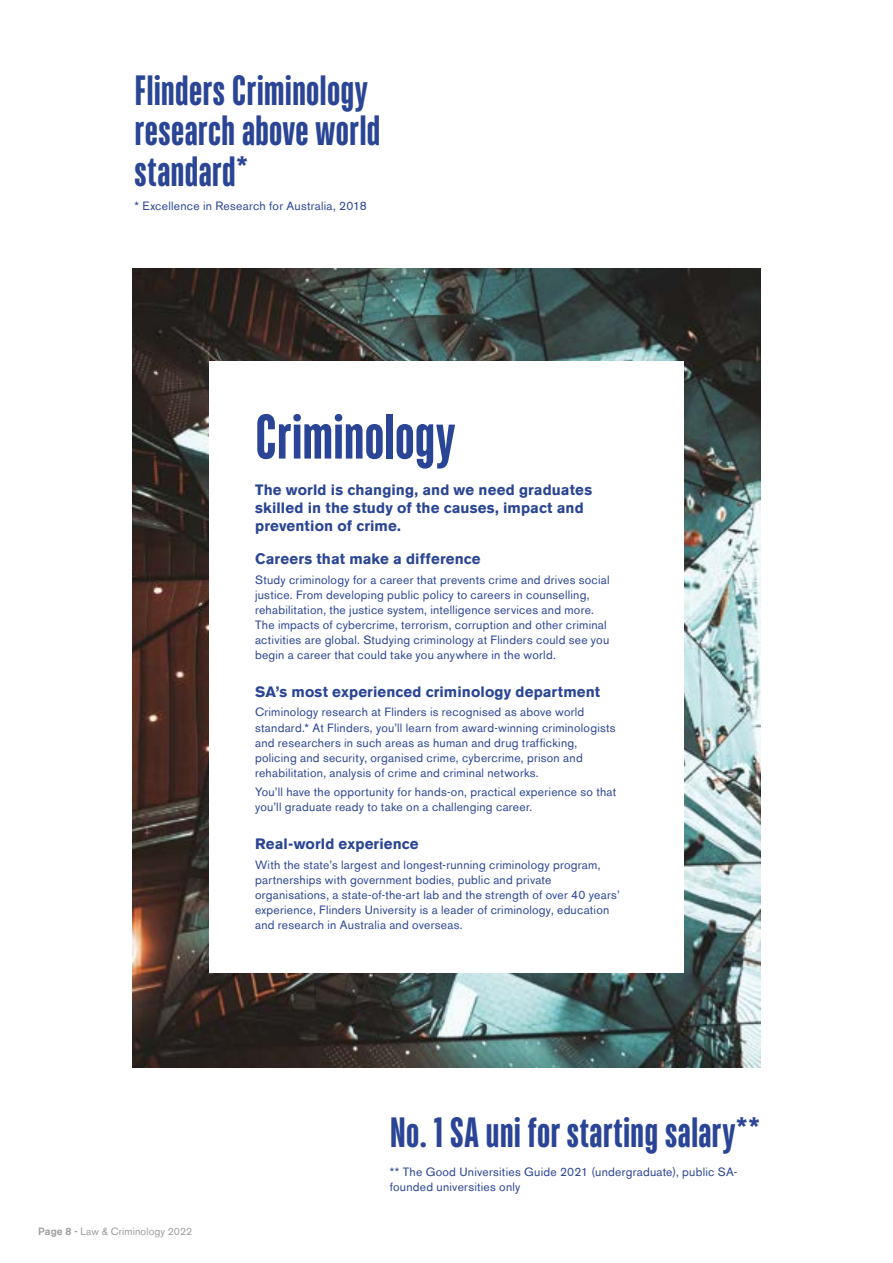
<style>
.page{position:relative;width:893px;height:1263px;background:#fff}
.page>*{position:absolute;margin:0;border:0;box-sizing:border-box;transform-origin:0 0}
.t1{font:700 62.85px "TT Bluescreens";color:#2a4595}
.t2{font:700 42.3px/40.5px "TT Bluescreens";letter-spacing:.005em;color:#2a4595}
.t3{font:700 15px/18px "Akzidenz Grotesk BE";letter-spacing:.01em;color:#2a4595}
.t4{font:12px/15px "Akzidenz Grotesk BE";letter-spacing:.02em;color:#2a4595}
.t5{font:10.5px "Akzidenz Grotesk BE";letter-spacing:.01em;color:#9d9d9c}
.s1{font-family:"Berthold Akzidenz Grotesk BE Md 2"}
</style>
<div class="page">
<img style="left:132px;top:269px;width:629px;height:798px">
<div style="left:209px;top:362px;width:475px;height:611px;background:#fff"></div>
<h2 class="t2" style="left:135px;top:69px;width:247px">Flinders Criminology research above world standard*</h2>
<p class="t4" style="left:135px;top:199px;width:234px">* Excellence in Research for Australia, 2018</p>
<h1 class="t1" style="left:255px;top:400px;width:201px">Criminology</h1>
<p class="t3" style="left:255px;top:481px;width:338px">The world is changing, and we need graduates skilled in the study of the causes, impact and prevention of crime.</p>
<p class="t3" style="left:255px;top:550px;width:227px">Careers that make a difference</p>
<p class="t4" style="left:255px;top:572px;width:356px">Study criminology for a career that prevents crime and drives social justice. From developing public policy to careers in counselling, rehabilitation, the justice system, intelligence services and more.<br>The impacts of cybercrime, terrorism, corruption and other criminal activities are global. Studying criminology at Flinders could see you begin a career that could take you anywhere in the world.</p>
<p class="t3" style="left:255px;top:683px;width:347px">SA’s most experienced criminology department</p>
<p class="t4" style="left:255px;top:705px;width:362px">Criminology research at Flinders is recognised as above world standard.* At Flinders, you’ll learn from award-winning criminologists and researchers in such areas as human and drug trafficking, policing and security, organised crime, cybercrime, prison and rehabilitation, analysis of crime and criminal networks.</p>
<p class="t4" style="left:255px;top:784px;width:363px">You’ll have the opportunity for hands-on, practical experience so that you’ll graduate ready to take on a challenging career.</p>
<p class="t3" style="left:255px;top:835px;width:165px">Real-world experience</p>
<p class="t4" style="left:255px;top:857px;width:366px">With the state’s largest and longest-running criminology program, partnerships with government bodies, public and private organisations, a state-of-the-art lab and the strength of over 40 years’ experience, Flinders University is a leader of criminology, education and research in Australia and overseas.</p>
<h2 class="t2" style="left:390px;top:1112px;width:372px">No. 1 SA uni for starting salary**</h2>
<p class="t5" style="left:38px;top:1225px;width:155px"><span class="s1">Page 8 -</span> Law &amp; Criminology 2022</p>
<p class="t4" style="left:390px;top:1164px;width:349px">** The Good Universities Guide 2021 (undergraduate), public SA&shy;founded universities only</p>
</div>
